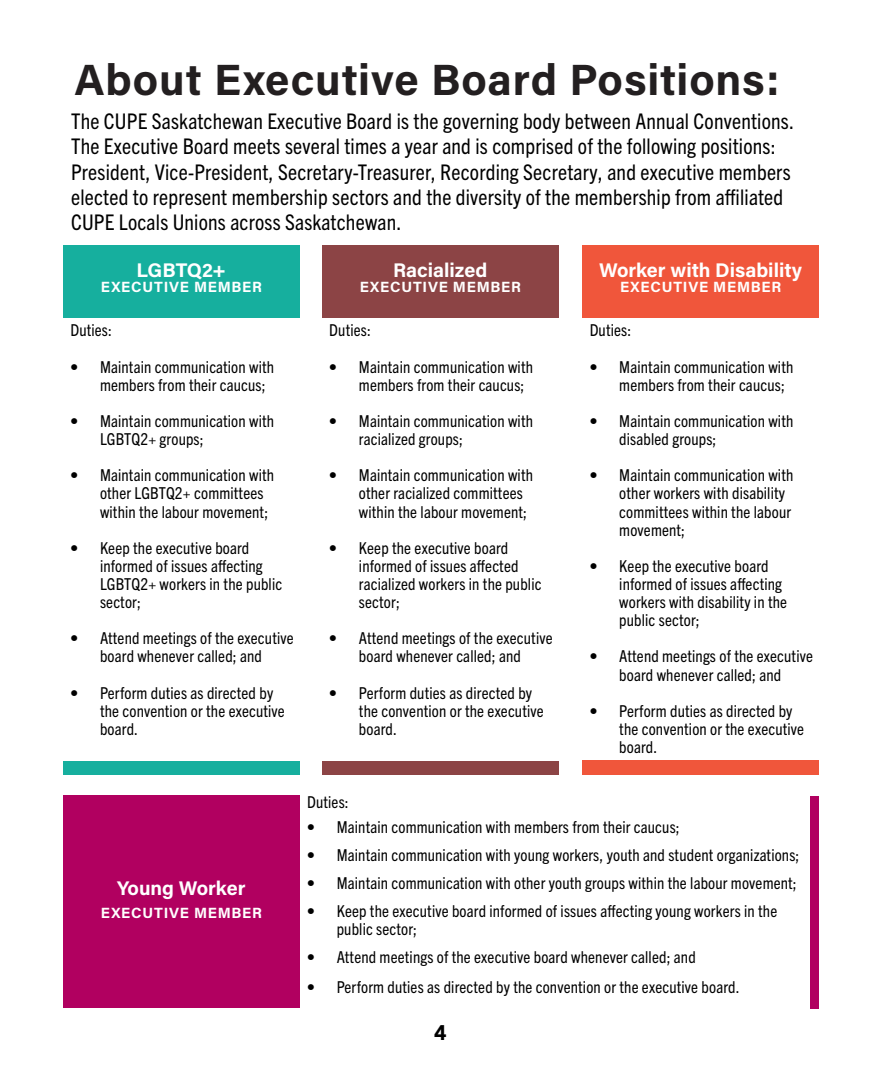
<style>
.page{position:relative;width:882px;height:1071px;background:#fff}
.page>*{position:absolute;margin:0;border:0;box-sizing:border-box;transform-origin:0 0}
.Titles{font:700 43.75px "Acumin Pro";letter-spacing:.02em;color:#231f20}
.Box_Regular_Text{font:condensed 21.53px/25.2px "Trade Gothic Next LT Pro";letter-spacing:.01em;color:#000}
.Position_Name{font:900 21px "Avenir LT Std";color:#000}
.Position_Name-2{font:700 19.78px "Acumin Pro";color:#fff}
.Box_Regular_Text-2{font:condensed 16.45px/18px "Trade Gothic Next LT Pro";letter-spacing:.01em;color:#000}
.Position_Sub-Heading{font:700 14.88px "Acumin Pro";letter-spacing:.05em;color:#fff}
</style>
<div class="page">
<div style="left:63px;top:245px;width:237px;height:72px;background:#16af9e"></div>
<div style="left:322px;top:245px;width:237px;height:72px;background:#8c4445"></div>
<div style="left:582px;top:245px;width:237px;height:72px;background:#f0563b"></div>
<div style="left:582px;top:761px;width:237px;height:14px;background:#f0563b"></div>
<div style="left:322px;top:761px;width:237px;height:14px;background:#8c4445"></div>
<div style="left:63px;top:761px;width:237px;height:14px;background:#16af9e"></div>
<div style="left:63px;top:795px;width:237px;height:213px;background:#b10060"></div>
<div style="left:810px;top:796px;width:9px;height:213px;background:#b10060"></div>
<p class="Titles" style="left:74px;top:49px;width:706px">About Executive Board Positions:</p>
<p class="Box_Regular_Text" style="left:71px;top:107px;width:725px">The CUPE Saskatchewan Executive Board is the governing body between Annual Conventions.<br>The Executive Board meets several times a year and is comprised of the following positions:<br>President, Vice-President, Secretary-Treasurer, Recording Secretary, and executive members elected to represent membership sectors and the diversity of the membership from affiliated CUPE Locals Unions across Saskatchewan.</p>
<p class="Position_Name-2" style="left:136px;top:256px;width:91px">LGBTQ2+</p>
<p class="Position_Name-2" style="left:393px;top:256px;width:96px">Racialized</p>
<p class="Position_Name-2" style="left:599px;top:256px;width:205px">Worker with Disability</p>
<p class="Position_Sub-Heading" style="left:101px;top:277px;width:163px">EXECUTIVE MEMBER</p>
<p class="Position_Sub-Heading" style="left:360px;top:277px;width:163px">EXECUTIVE MEMBER</p>
<p class="Position_Sub-Heading" style="left:620px;top:277px;width:163px">EXECUTIVE MEMBER</p>
<p class="Box_Regular_Text-2" style="left:70px;top:320px;width:43px">Duties:</p>
<p class="Box_Regular_Text-2" style="left:100px;top:357px;width:176px;text-indent:-30px">• Maintain communication with members from their caucus;</p>
<p class="Box_Regular_Text-2" style="left:100px;top:411px;width:176px;text-indent:-30px">• Maintain communication with<br>LGBTQ2+ groups;</p>
<p class="Box_Regular_Text-2" style="left:100px;top:465px;width:176px;text-indent:-30px">• Maintain communication with other LGBTQ2+ committees within the labour movement;</p>
<p class="Box_Regular_Text-2" style="left:100px;top:538px;width:184px;text-indent:-30px">• Keep the executive board informed of issues affecting<br>LGBTQ2+ workers in the public sector;</p>
<p class="Box_Regular_Text-2" style="left:70px;top:628px;width:225px;text-align:center">• Attend meetings of the executive board whenever called; and</p>
<p class="Box_Regular_Text-2" style="left:100px;top:683px;width:186px;text-indent:-30px">• Perform duties as directed by the convention or the executive board.</p>
<p class="Box_Regular_Text-2" style="left:329px;top:320px;width:43px">Duties:</p>
<p class="Box_Regular_Text-2" style="left:359px;top:357px;width:176px;text-indent:-30px">• Maintain communication with members from their caucus;</p>
<p class="Box_Regular_Text-2" style="left:359px;top:411px;width:176px;text-indent:-30px">• Maintain communication with racialized groups;</p>
<p class="Box_Regular_Text-2" style="left:359px;top:465px;width:176px;text-indent:-30px">• Maintain communication with other racialized committees within the labour movement;</p>
<p class="Box_Regular_Text-2" style="left:359px;top:538px;width:184px;text-indent:-30px">• Keep the executive board informed of issues affected racialized workers in the public sector;</p>
<p class="Box_Regular_Text-2" style="left:329px;top:628px;width:225px;text-align:center">• Attend meetings of the executive board whenever called; and</p>
<p class="Box_Regular_Text-2" style="left:359px;top:683px;width:186px;text-indent:-30px">• Perform duties as directed by the convention or the executive board.</p>
<p class="Box_Regular_Text-2" style="left:590px;top:320px;width:43px">Duties:</p>
<p class="Box_Regular_Text-2" style="left:619px;top:357px;width:176px;text-indent:-30px">• Maintain communication with members from their caucus;</p>
<p class="Box_Regular_Text-2" style="left:619px;top:411px;width:176px;text-indent:-30px">• Maintain communication with disabled groups;</p>
<p class="Box_Regular_Text-2" style="left:619px;top:465px;width:176px;text-indent:-30px">• Maintain communication with other workers with disability committees within the labour movement;</p>
<p class="Box_Regular_Text-2" style="left:619px;top:556px;width:169px;text-indent:-30px">• Keep the executive board informed of issues affecting workers with disability in the public sector;</p>
<p class="Box_Regular_Text-2" style="left:590px;top:646px;width:225px;text-align:center">• Attend meetings of the executive board whenever called; and</p>
<p class="Box_Regular_Text-2" style="left:619px;top:701px;width:186px;text-indent:-30px">• Perform duties as directed by the convention or the executive board.</p>
<p class="Position_Name-2" style="left:117px;top:874px;width:130px">Young Worker</p>
<p class="Position_Sub-Heading" style="left:101px;top:902px;width:163px">EXECUTIVE MEMBER</p>
<p class="Box_Regular_Text-2" style="left:307px;top:792px;width:43px">Duties:</p>
<p class="Box_Regular_Text-2" style="left:307px;top:817px;width:374px">• Maintain communication with members from their caucus;</p>
<p class="Box_Regular_Text-2" style="left:307px;top:845px;width:494px">• Maintain communication with young workers, youth and student organizations;</p>
<p class="Box_Regular_Text-2" style="left:307px;top:873px;width:491px">• Maintain communication with other youth groups within the labour movement;</p>
<p class="Box_Regular_Text-2" style="left:337px;top:901px;width:442px;text-indent:-30px">• Keep the executive board informed of issues affecting young workers in the public sector;</p>
<p class="Box_Regular_Text-2" style="left:307px;top:947px;width:390px">• Attend meetings of the executive board whenever called; and</p>
<p class="Box_Regular_Text-2" style="left:307px;top:977px;width:434px">• Perform duties as directed by the convention or the executive board.</p>
<p class="Position_Name" style="left:434px;top:1020px;width:14px">4</p>
</div>
